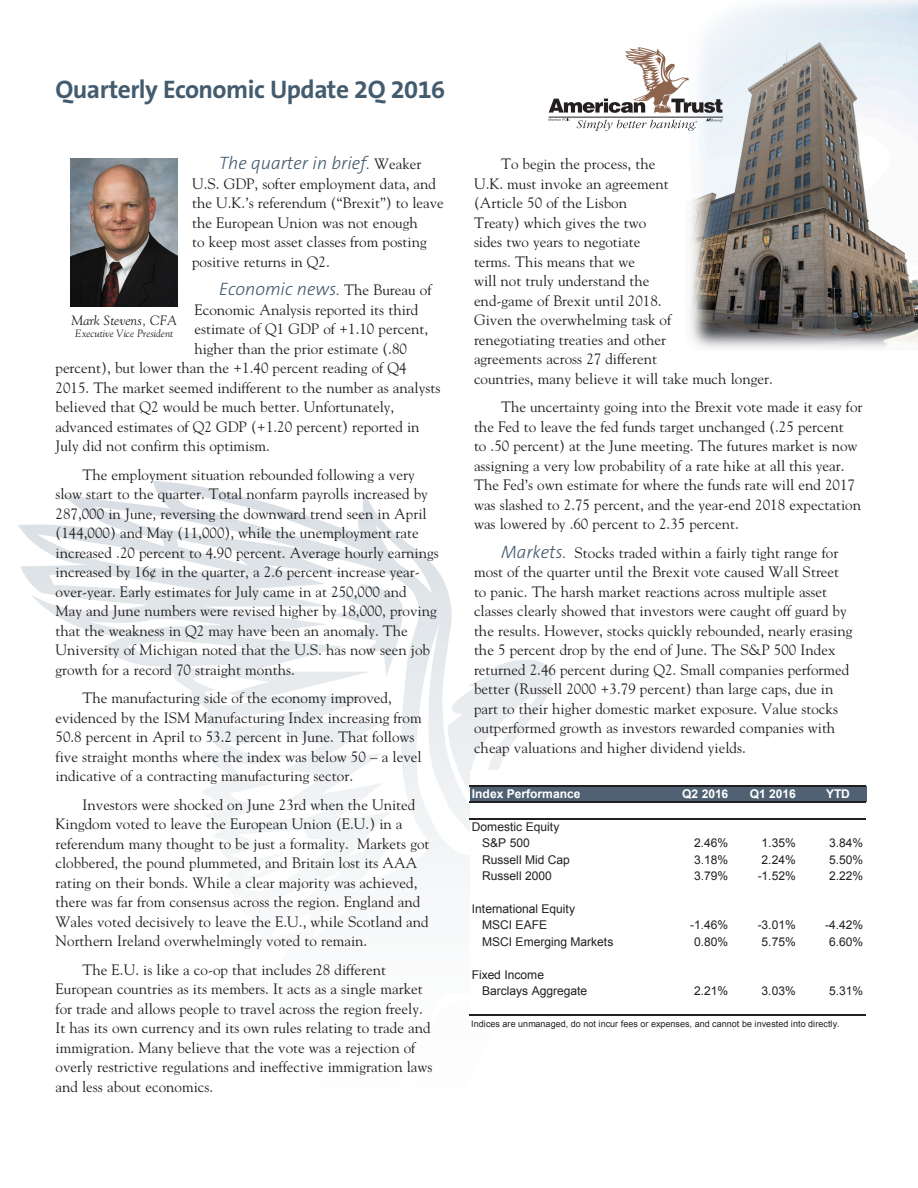
<style>
.page{position:relative;width:918px;height:1188px;background:#fff}
.page>*{position:absolute;margin:0;border:0;box-sizing:border-box;transform-origin:0 0}
.t1{font:700 25.5px "The Sans B7";letter-spacing:-.02em;color:#435b6d}
.t2{font:italic 300 18px "The Sans B3";color:#435b6d}
.t3{font:15px/19.5px "Goudy";color:#231f20}
.t4{font:italic 13.5px "Goudy";color:#231f20}
.t5{font:12px/16.4px "Arial";letter-spacing:-.005em;color:#231f20}
.t6{font:700 12px "Arial";letter-spacing:-.005em;color:#fff}
.t7{font:italic 10.5px "Goudy";color:#231f20}
.t8{font:9px "Arial";letter-spacing:.005em;color:#231f20}
.s1{font-family:"Goudy";font-weight:400;font-style:normal;font-size:15px;color:#231f20}
.s2{font-family:"The Sans B3";font-weight:300;font-style:italic;font-size:18px;color:#435b6d}
</style>
<div class="page">
<img style="left:18px;top:495px;width:345px;height:382px">
<img style="left:71px;top:158px;width:106px;height:148px">
<img style="left:685px;top:0;width:233px;height:348px">
<svg style="left:549px;top:119px;width:21px;height:2px"></svg>
<svg style="left:577px;top:120px;width:120px;height:11px"></svg>
<hr style="left:549px;top:117px;width:174px;height:1px;background:#231f20">
<svg style="left:706px;top:119px;width:17px;height:3px"></svg>
<svg style="left:549px;top:47px;width:173px;height:66px"></svg>
<div style="left:470px;top:786px;width:396px;height:17px;background:#4f6172"></div>
<hr style="left:469px;top:785px;width:397px;height:2px;background:#231f20">
<hr style="left:469px;top:802px;width:397px;height:1px;background:#231f20">
<hr style="left:469px;top:818px;width:397px;height:1px;background:#231f20">
<hr style="left:469px;top:1015px;width:397px;height:1px;background:#231f20">
<p class="t1" style="left:56px;top:75px;width:391px">Quarterly Economic Update 2Q 2016</p>
<p class="t2" style="left:219px;top:154px;width:204px">The quarter in brief. <span class="s1">Weaker</span></p>
<p class="t3" style="left:192px;top:173px;width:253px">U.S. GDP, softer employment data, and the U.K.’s referendum (“Brexit”) to leave the European Union was not enough<br>to keep most asset classes from posting positive returns in Q2.</p>
<p class="t2" style="left:219px;top:280px;width:214px">Economic news. <span class="s1">The Bureau of</span></p>
<p class="t3" style="left:194px;top:299px;width:225px">Economic Analysis reported its third</p>
<p class="t3" style="left:194px;top:319px;width:235px">estimate of Q1 GDP of +1.10 percent,</p>
<p class="t3" style="left:194px;top:338px;width:214px">higher than the prior estimate (.80</p>
<p class="t3" style="left:56px;top:358px;width:353px">percent), but lower than the +1.40 percent reading of Q4</p>
<p class="t3" style="left:56px;top:377px;width:386px">2015. The market seemed indifferent to the number as analysts</p>
<p class="t3" style="left:56px;top:397px;width:340px">believed that Q2 would be much better. Unfortunately,</p>
<p class="t3" style="left:56px;top:416px;width:366px">advanced estimates of Q2 GDP (+1.20 percent) reported in</p>
<p class="t3" style="left:56px;top:436px;width:216px">July did not confirm this optimism.</p>
<p class="t3" style="left:56px;top:464px;width:385px;text-indent:27px">The employment situation rebounded following a very slow start to the quarter. Total nonfarm payrolls increased by 287,000 in June, reversing the downward trend seen in April (144,000) and May (11,000), while the unemployment rate increased .20 percent to 4.90 percent. Average hourly earnings increased by 16¢ in the quarter, a 2.6 percent increase year&shy;over-year. Early estimates for July came in at 250,000 and<br>May and June numbers were revised higher by 18,000, proving that the weakness in Q2 may have been an anomaly. The University of Michigan noted that the U.S. has now seen job growth for a record 70 straight months.</p>
<p class="t3" style="left:56px;top:688px;width:368px;text-indent:27px">The manufacturing side of the economy improved, evidenced by the ISM Manufacturing Index increasing from 50.8 percent in April to 53.2 percent in June. That follows five straight months where the index was below 50 – a level indicative of a contracting manufacturing sector.</p>
<p class="t3" style="left:56px;top:794px;width:376px;text-indent:27px">Investors were shocked on June 23rd when the United Kingdom voted to leave the European Union (E.U.) in a referendum many thought to be just a formality. Markets got clobbered, the pound plummeted, and Britain lost its AAA rating on their bonds. While a clear majority was achieved, there was far from consensus across the region. England and Wales voted decisively to leave the E.U., while Scotland and Northern Ireland overwhelmingly voted to remain.</p>
<p class="t3" style="left:56px;top:959px;width:379px;text-indent:27px">The E.U. is like a co-op that includes 28 different European countries as its members. It acts as a single market for trade and allows people to travel across the region freely.<br>It has its own currency and its own rules relating to trade and immigration. Many believe that the vote was a rejection of overly restrictive regulations and ineffective immigration laws and less about economics.</p>
<p class="t4" style="left:71px;top:312px;width:107px">Mark Stevens, CFA</p>
<p class="t7" style="left:75px;top:327px;width:99px">Executive Vice President</p>
<p class="t3" style="left:474px;top:154px;width:300px;text-indent:27px">To begin the process, the<br>U.K. must invoke an agreement<br>(Article 50 of the Lisbon<br>Treaty) which gives the two<br>sides two years to negotiate<br>terms. This means that we<br>will not truly understand the<br>end-game of Brexit until 2018.<br>Given the overwhelming task of<br>renegotiating treaties and other<br>agreements across 27 different<br>countries, many believe it will take much longer.</p>
<p class="t3" style="left:474px;top:397px;width:390px;text-indent:27px">The uncertainty going into the Brexit vote made it easy for the Fed to leave the fed funds target unchanged (.25 percent<br>to .50 percent) at the June meeting. The futures market is now assigning a very low probability of a rate hike at all this year.<br>The Fed’s own estimate for where the funds rate will end 2017 was slashed to 2.75 percent, and the year-end 2018 expectation was lowered by .60 percent to 2.35 percent.</p>
<p class="t3" style="left:474px;top:542px;width:380px;text-indent:27px"><span class="s2">Markets.</span> Stocks traded within a fairly tight range for most of the quarter until the Brexit vote caused Wall Street to panic. The harsh market reactions across multiple asset classes clearly showed that investors were caught off guard by the results. However, stocks quickly rebounded, nearly erasing the 5 percent drop by the end of June. The S&amp;P 500 Index returned 2.46 percent during Q2. Small companies performed better (Russell 2000 +3.79 percent) than large caps, due in part to their higher domestic market exposure. Value stocks outperformed growth as investors rewarded companies with cheap valuations and higher dividend yields.</p>
<p class="t6" style="left:472px;top:786px;width:110px">Index Performance</p>
<p class="t6" style="left:682px;top:786px;width:48px">Q2 2016</p>
<p class="t6" style="left:750px;top:786px;width:48px">Q1 2016</p>
<p class="t6" style="left:826px;top:786px;width:25px">YTD</p>
<p class="t5" style="left:482px;top:819px;width:79px;text-indent:-10px">Domestic Equity<br>S&amp;P 500</p>
<p class="t5" style="left:694px;top:835px;width:36px">2.46%</p>
<p class="t5" style="left:762px;top:835px;width:36px">1.35%</p>
<p class="t5" style="left:829px;top:835px;width:36px">3.84%</p>
<p class="t5" style="left:482px;top:852px;width:89px">Russell Mid Cap</p>
<p class="t5" style="left:694px;top:852px;width:36px">3.18%</p>
<p class="t5" style="left:762px;top:852px;width:36px">2.24%</p>
<p class="t5" style="left:829px;top:852px;width:36px">5.50%</p>
<p class="t5" style="left:482px;top:868px;width:71px">Russell 2000</p>
<p class="t5" style="left:694px;top:868px;width:36px">3.79%</p>
<p class="t5" style="left:758px;top:868px;width:40px">-1.52%</p>
<p class="t5" style="left:829px;top:868px;width:36px">2.22%</p>
<p class="t5" style="left:482px;top:901px;width:94px;text-indent:-10px">International Equity<br>MSCI EAFE</p>
<p class="t5" style="left:690px;top:917px;width:40px">-1.46%</p>
<p class="t5" style="left:758px;top:917px;width:40px">-3.01%</p>
<p class="t5" style="left:825px;top:917px;width:40px">-4.42%</p>
<p class="t5" style="left:482px;top:933px;width:133px">MSCI Emerging Markets</p>
<p class="t5" style="left:694px;top:933px;width:36px">0.80%</p>
<p class="t5" style="left:762px;top:933px;width:36px">5.75%</p>
<p class="t5" style="left:829px;top:933px;width:36px">6.60%</p>
<p class="t5" style="left:482px;top:966px;width:107px;text-indent:-10px">Fixed Income<br>Barclays Aggregate</p>
<p class="t5" style="left:694px;top:983px;width:36px">2.21%</p>
<p class="t5" style="left:762px;top:983px;width:36px">3.03%</p>
<p class="t5" style="left:829px;top:983px;width:36px">5.31%</p>
<p class="t8" style="left:471px;top:1018px;width:370px">Indices are unmanaged, do not incur fees or expenses, and cannot be invested into directly.</p>
</div>
